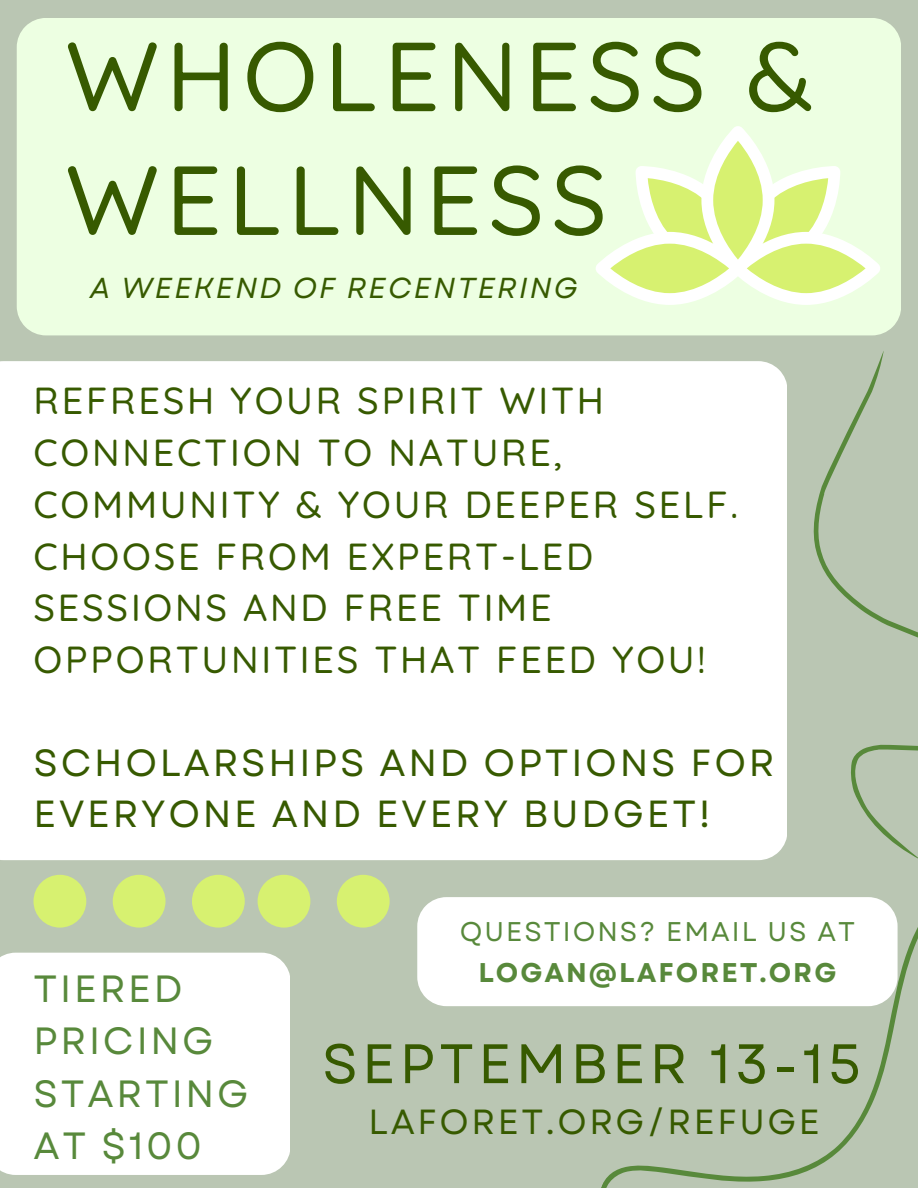
<style>
.page{position:relative;width:918px;height:1188px;background:#bac6b3}
.page>*{position:absolute;margin:0;border:0;box-sizing:border-box;transform-origin:0 0}
.t1{font:500 97.8px/123.8px "Quicksand";letter-spacing:.07em;color:#375a00}
.t2{font:55.5px "Garet";letter-spacing:.075em;color:#375a00}
.t3{font:37.95px/52.5px "Garet";letter-spacing:.075em;color:#58893b}
.t4{font:500 37.8px/51.8px "Quicksand";letter-spacing:.075em;color:#375a00}
.t5{font:37.8px/51.8px "Garet";letter-spacing:.075em;color:#375a00}
.t6{font:34.8px "Garet";letter-spacing:.075em;color:#375a00}
.t7{font:italic 28.8px "Garet";letter-spacing:.075em;color:#375a00}
.t8{font:27px/41.7px "Garet";letter-spacing:.075em;color:#58893b;text-align:center}
.s1{font-weight:700}
</style>
<div class="page">
<div style="left:17px;top:18px;width:884px;height:317px;background:#edffe2"></div>
<svg style="left:595px;top:126px;width:286px;height:179px;background:#eafac4"></svg>
<div style="left:0;top:361px;width:640px;height:499px;background:#fff"></div>
<svg style="left:595px;top:742px;width:323px;height:446px"></svg>
<svg style="left:640px;top:351px;width:278px;height:517px;fill:#fff"></svg>
<svg style="left:33px;top:875px;width:212px;height:53px"></svg>
<svg style="left:258px;top:875px;width:132px;height:53px"></svg>
<div style="left:0;top:953px;width:290px;height:222px;background:#fff"></div>
<div style="left:417px;top:897px;width:480px;height:109px;background:#fff"></div>
<p class="t1" style="left:65px;top:13px;width:750px">WHOLENESS &amp;<br>WELLNESS</p>
<h3 class="t7" style="left:90px;top:267px;width:489px">A WEEKEND OF RECENTERING</h3>
<p class="t4" style="left:33px;top:374px;width:706px">REFRESH YOUR SPIRIT WITH<br>CONNECTION TO NATURE,<br>COMMUNITY &amp; YOUR DEEPER SELF.<br>CHOOSE FROM EXPERT-LED<br>SESSIONS AND FREE TIME<br>OPPORTUNITIES THAT FEED YOU!</p>
<p class="t5" style="left:33px;top:737px;width:743px">SCHOLARSHIPS AND OPTIONS FOR<br>EVERYONE AND EVERY BUDGET!</p>
<p class="t3" style="left:33px;top:962px;width:217px">TIERED<br>PRICING<br>STARTING<br>AT $100</p>
<p class="t8" style="left:460px;top:911px;width:397px">QUESTIONS? EMAIL US AT<br><span class="s1">LOGAN@LAFORET.ORG</span></p>
<p class="t2" style="left:322px;top:1024px;width:541px">SEPTEMBER 13-15</p>
<p class="t6" style="left:369px;top:1096px;width:453px">LAFORET.ORG/REFUGE</p>
</div>
